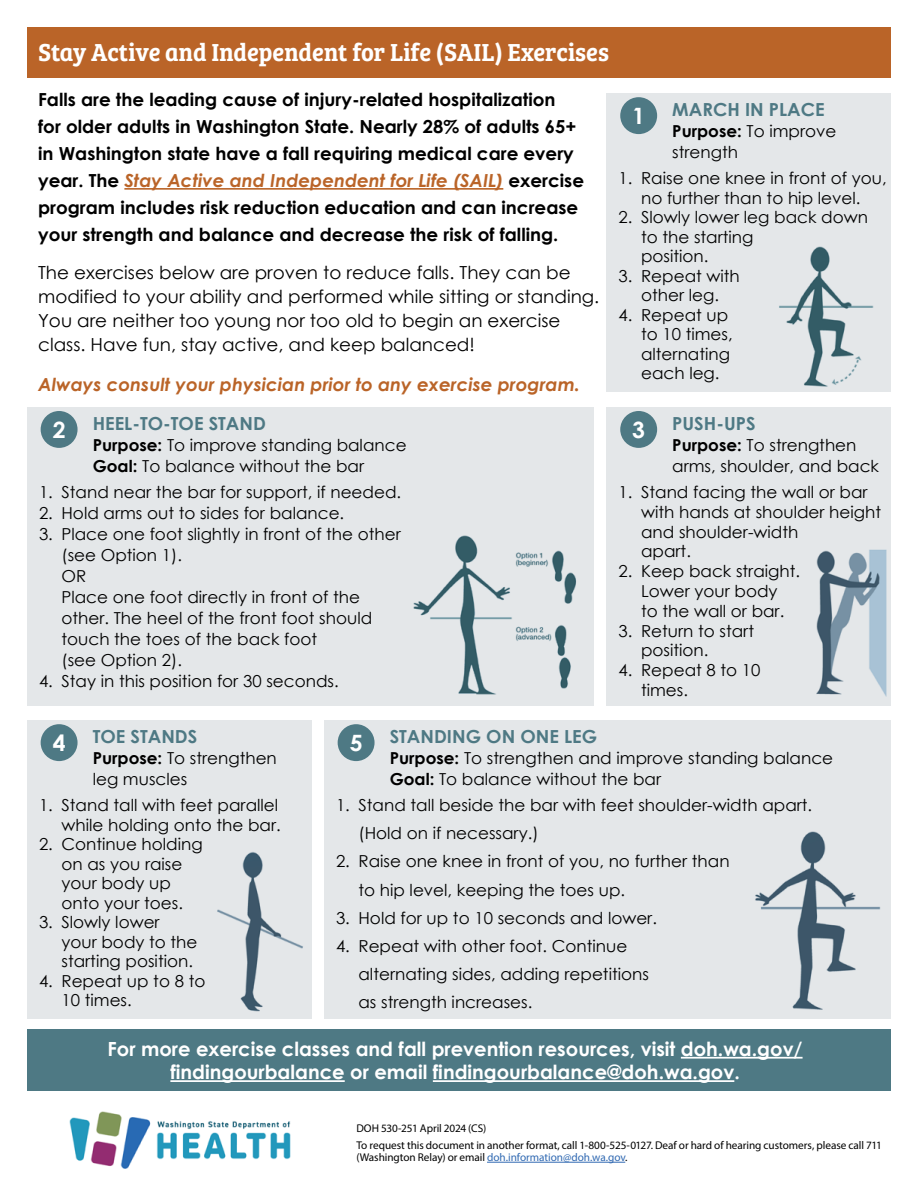
<style>
.page{position:relative;width:918px;height:1188px;background:#fff}
.page>*{position:absolute;margin:0;border:0;box-sizing:border-box;transform-origin:0 0}
.t1{font:25.5px "Bree Serif Sb";color:#fff;scale:.95 1}
.t2{font:700 22.5px "Century Gothic";color:#fff}
.t3{font:700 19.5px/23.4px "Century Gothic";color:#fff;text-align:center}
.t4{font:700 18px/27px "Century Gothic";color:#000}
.t5{font:18px/24px "Century Gothic";color:#000}
.t6{font:700 18px "Century Gothic";color:#4e7984}
.t7{font:italic 700 18px "Century Gothic";color:#ba6428}
.t8{font:16.5px/19.5px "Century Gothic";color:#000}
.Maybe_sub{font:11.25px/12px "Myriad Pro";letter-spacing:-.005em;color:#000}
.s1{font-style:italic;color:#ba6428}
.s2{font-weight:700}
.s3{color:#3069b2}
</style>
<div class="page">
<div style="left:27px;top:1030px;width:864px;height:61px;background:#4e7984"></div>
<div style="left:324px;top:720px;width:567px;height:299px;background:#e4e7e9"></div>
<div style="left:27px;top:720px;width:284px;height:299px;background:#e4e7e9"></div>
<div style="left:607px;top:407px;width:284px;height:299px;background:#e4e7e9"></div>
<div style="left:27px;top:407px;width:567px;height:299px;background:#e4e7e9"></div>
<div style="left:607px;top:93px;width:284px;height:299px;background:#e4e7e9"></div>
<div style="left:27px;top:27px;width:864px;height:50px;background:#ba6428"></div>
<hr style="left:124px;top:188px;width:379px;height:2px;background:#ba6428">
<div style="left:620px;top:97px;width:37px;height:37px;background:#4e7984;border-radius:50%"></div>
<div style="left:41px;top:411px;width:37px;height:37px;background:#4e7984;border-radius:50%"></div>
<div style="left:620px;top:411px;width:37px;height:37px;background:#4e7984;border-radius:50%"></div>
<div style="left:41px;top:724px;width:37px;height:37px;background:#4e7984;border-radius:50%"></div>
<div style="left:338px;top:724px;width:37px;height:37px;background:#4e7984;border-radius:50%"></div>
<hr style="left:681px;top:1057px;width:122px;height:2px;background:#fff">
<hr style="left:170px;top:1080px;width:175px;height:2px;background:#fff">
<hr style="left:433px;top:1080px;width:301px;height:2px;background:#fff">
<img style="left:69px;top:1111px;width:222px;height:58px">
<hr style="left:487px;top:1162px;width:138px;height:1px;background:#3069b2">
<img style="left:779px;top:246px;width:95px;height:141px">
<img style="left:816px;top:549px;width:71px;height:147px">
<img style="left:413px;top:535px;width:163px;height:160px">
<img style="left:755px;top:831px;width:126px;height:179px">
<img style="left:217px;top:852px;width:86px;height:160px">
<p class="t1" style="left:38px;top:32px;width:603px">Stay Active and Independent for Life (SAIL) Exercises</p>
<p class="t4" style="left:38px;top:85px;width:547px">Falls are the leading cause of injury-related hospitalization<br>for older adults in Washington State. Nearly 28% of adults 65+ in Washington state have a fall requiring medical care every year. The <span class="s1">Stay Active and Independent for Life (SAIL)</span> exercise program includes risk reduction education and can increase your strength and balance and decrease the risk of falling.</p>
<p class="t5" style="left:38px;top:260px;width:563px">The exercises below are proven to reduce falls. They can be modified to your ability and performed while sitting or standing.<br>You are neither too young nor too old to begin an exercise class. Have fun, stay active, and keep balanced!</p>
<p class="t7" style="left:38px;top:371px;width:543px">Always consult your physician prior to any exercise program.</p>
<p class="t2" style="left:53px;top:413px;width:14px">2</p>
<p class="t6" style="left:93px;top:410px;width:175px">HEEL-TO-TOE STAND</p>
<p class="t8" style="left:93px;top:435px;width:315px"><span class="s2">Purpose:</span> To improve standing balance</p>
<p class="t8" style="left:93px;top:456px;width:273px"><span class="s2">Goal:</span> To balance without the bar</p>
<p class="t8" style="left:39px;top:482px;width:364px">1. Stand near the bar for support, if needed.</p>
<p class="t8" style="left:39px;top:503px;width:307px">2. Hold arms out to sides for balance.</p>
<p class="t8" style="left:62px;top:523px;width:341px;line-height:21px;text-indent:-22px">3. Place one foot slightly in front of the other (see Option 1).<br>OR<br>Place one foot directly in front of the other. The heel of the front foot should touch the toes of the back foot<br>(see Option 2).</p>
<p class="t8" style="left:39px;top:671px;width:301px">4. Stay in this position for 30 seconds.</p>
<p class="t2" style="left:632px;top:99px;width:14px">1</p>
<p class="t6" style="left:672px;top:96px;width:154px">MARCH IN PLACE</p>
<p class="t8" style="left:672px;top:120px;width:166px;line-height:21px"><span class="s2">Purpose:</span> To improve strength</p>
<p class="t8" style="left:619px;top:168px;width:270px;text-align:center">1. Raise one knee in front of you, no further than to hip level.</p>
<p class="t8" style="left:641px;top:207px;width:228px;text-indent:-22px">2. Slowly lower leg back down to the starting<br>position.</p>
<p class="t8" style="left:619px;top:266px;width:123px;text-align:center">3. Repeat with other leg.</p>
<p class="t8" style="left:641px;top:305px;width:93px;text-indent:-22px">4. Repeat up to 10 times, alternating each leg.</p>
<p class="t2" style="left:632px;top:413px;width:14px">3</p>
<p class="t6" style="left:672px;top:410px;width:85px">PUSH-UPS</p>
<p class="t8" style="left:672px;top:434px;width:208px;line-height:21px"><span class="s2">Purpose:</span> To strengthen arms, shoulder, and back</p>
<p class="t8" style="left:641px;top:482px;width:242px;text-indent:-22px">1. Stand facing the wall or bar with hands at shoulder height and shoulder-width<br>apart.</p>
<p class="t8" style="left:619px;top:561px;width:183px;text-align:center">2. Keep back straight.<br>Lower your body<br>to the wall or bar.</p>
<p class="t8" style="left:641px;top:621px;width:114px;text-indent:-22px">3. Return to start position.</p>
<p class="t8" style="left:641px;top:660px;width:121px;text-indent:-22px">4. Repeat 8 to 10 times.</p>
<p class="t2" style="left:53px;top:726px;width:14px">4</p>
<p class="t6" style="left:93px;top:723px;width:106px">TOE STANDS</p>
<p class="t8" style="left:93px;top:747px;width:186px;line-height:21px"><span class="s2">Purpose:</span> To strengthen leg muscles</p>
<p class="t8" style="left:39px;top:795px;width:243px;text-align:right">1. Stand tall with feet parallel while holding onto the bar.</p>
<p class="t8" style="left:39px;top:834px;width:165px;text-align:center">2. Continue holding on as you raise<br>your body up<br>onto your toes.</p>
<p class="t8" style="left:62px;top:912px;width:138px;text-indent:-22px">3. Slowly lower your body to the starting position.</p>
<p class="t8" style="left:62px;top:971px;width:145px;text-indent:-22px">4. Repeat up to 8 to<br>10 times.</p>
<p class="t2" style="left:350px;top:726px;width:14px">5</p>
<p class="t6" style="left:390px;top:723px;width:209px">STANDING ON ONE LEG</p>
<p class="t8" style="left:390px;top:747px;width:445px;line-height:21px"><span class="s2">Purpose:</span> To strengthen and improve standing balance<br><span class="s2">Goal:</span> To balance without the bar</p>
<p class="t8" style="left:358px;top:791px;width:455px;line-height:28px;text-indent:-22px">1. Stand tall beside the bar with feet shoulder-width apart. (Hold on if necessary.)</p>
<p class="t8" style="left:358px;top:847px;width:373px;line-height:28px;text-indent:-22px">2. Raise one knee in front of you, no further than to hip level, keeping the toes up.</p>
<p class="t8" style="left:336px;top:908px;width:323px">3. Hold for up to 10 seconds and lower.</p>
<p class="t8" style="left:358px;top:932px;width:292px;line-height:28px;text-indent:-22px">4. Repeat with other foot. Continue alternating sides, adding repetitions as strength increases.</p>
<p class="t3" style="left:108px;top:1036px;width:696px">For more exercise classes and fall prevention resources, visit doh.wa.gov/ findingourbalance or email findingourbalance@doh.wa.gov.</p>
<p class="Maybe_sub" style="left:356px;top:1122px;width:131px">DOH 530-251 April 2024 (CS)</p>
<p class="Maybe_sub" style="left:356px;top:1139px;width:527px">To request this document in another format, call 1-800-525-0127. Deaf or hard of hearing customers, please call 711 (Washington Relay) or email <span class="s3">doh.information@doh.wa.gov</span>.</p>
</div>
